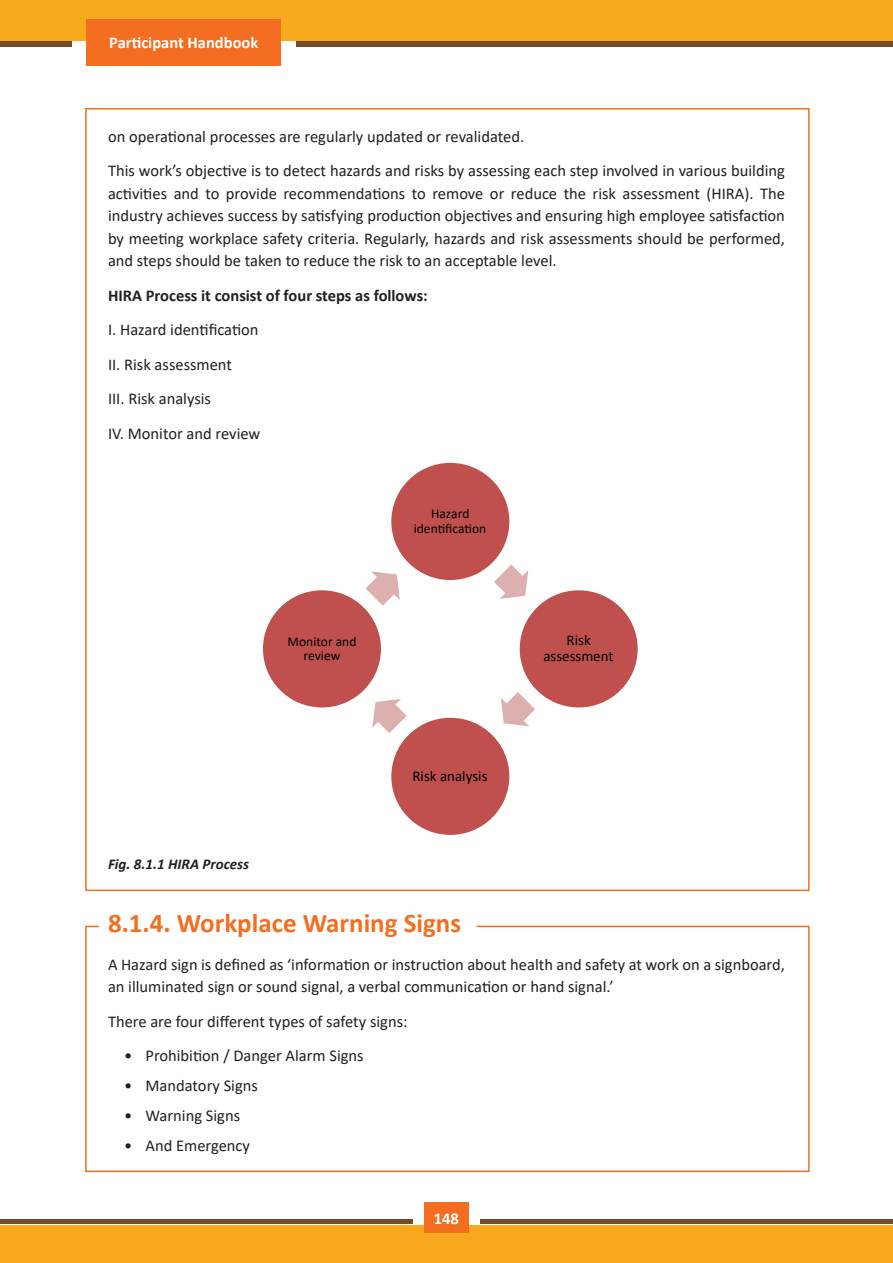
<style>
.page{position:relative;width:893px;height:1263px;background:#fff}
.page>*{position:absolute;margin:0;border:0;box-sizing:border-box;transform-origin:0 0}
.CHAPTER_POINT{font:700 27px "Calibri";color:#f36e21}
.t1{font:16.5px/22.5px "Calibri";color:#231f20;text-align:justify}
.t2{font:700 16.5px "Calibri";color:#231f20}
.t3{font:700 16.5px "Calibri";color:#fff}
.t4{font:15px/16.2px "Calibri";color:#000;text-align:center}
.t5{font:italic 700 15px "Calibri";color:#231f20}
.t6{font:13.5px/14.5px "Calibri";color:#000;text-align:center}
</style>
<div class="page">
<div style="left:0;top:1225px;width:893px;height:38px;background:#f7a81c"></div>
<hr style="left:481px;top:1219px;width:412px;height:4px;background:#744c27">
<hr style="left:0;top:1219px;width:413px;height:4px;background:#744c27">
<svg style="left:0;top:40px;width:72px;height:6px"></svg>
<svg style="left:296px;top:40px;width:597px;height:6px;background:#895b25"></svg>
<div style="left:0;top:0;width:893px;height:40px;background:#f7aa1b"></div>
<div style="left:87px;top:19px;width:194px;height:46px;background:#f36e21"></div>
<div style="left:424px;top:1202px;width:44px;height:30px;background:#f36e21"></div>
<div style="left:390px;top:461px;width:121px;height:120px;background:#bf504d;border-radius:50%"></div>
<div style="left:388px;top:460px;width:124px;height:123px;border:3px solid #fff;border-radius:50%"></div>
<svg style="left:494px;top:564px;width:34px;height:35px"></svg>
<div style="left:518px;top:589px;width:121px;height:120px;background:#bf504d;border-radius:50%"></div>
<div style="left:517px;top:587px;width:124px;height:123px;border:3px solid #fff;border-radius:50%"></div>
<svg style="left:501px;top:692px;width:34px;height:34px"></svg>
<div style="left:390px;top:716px;width:121px;height:120px;background:#bf504d;border-radius:50%"></div>
<div style="left:388px;top:715px;width:124px;height:123px;border:3px solid #fff;border-radius:50%"></div>
<svg style="left:372px;top:699px;width:35px;height:34px"></svg>
<div style="left:261px;top:589px;width:121px;height:120px;background:#bf504d;border-radius:50%"></div>
<div style="left:260px;top:587px;width:124px;height:123px;border:3px solid #fff;border-radius:50%"></div>
<svg style="left:366px;top:571px;width:34px;height:35px"></svg>
<svg style="left:85px;top:925px;width:725px;height:248px"></svg>
<p class="t3" style="left:109px;top:31px;width:151px">Participant Handbook</p>
<p class="t1" style="left:108px;top:124px;width:418px">on operational processes are regularly updated or revalidated.</p>
<p class="t1" style="left:108px;top:159px;width:678px">This work’s objective is to detect hazards and risks by assessing each step involved in various building activities and to provide recommendations to remove or reduce the risk assessment (HIRA). The industry achieves success by satisfying production objectives and ensuring high employee satisfaction by meeting workplace safety criteria. Regularly, hazards and risk assessments should be performed, and steps should be taken to reduce the risk to an acceptable level.</p>
<p class="t2" style="left:108px;top:283px;width:321px">HIRA Process it consist of four steps as follows:</p>
<p class="t1" style="left:108px;top:318px;width:152px">I. Hazard identification</p>
<p class="t1" style="left:108px;top:352px;width:126px">II. Risk assessment</p>
<p class="t1" style="left:108px;top:387px;width:105px">III. Risk analysis</p>
<p class="t1" style="left:108px;top:421px;width:154px">IV. Monitor and review</p>
<p class="t6" style="left:288px;top:633px;width:70px">Monitor and review</p>
<p class="t5" style="left:108px;top:854px;width:142px">Fig. 8.1.1 HIRA Process</p>
<p class="t6" style="left:414px;top:506px;width:74px">Hazard identification</p>
<p class="t4" style="left:412px;top:767px;width:76px">Risk analysis</p>
<p class="t4" style="left:543px;top:632px;width:72px">Risk assessment</p>
<p class="CHAPTER_POINT" style="left:108px;top:904px;width:355px">8.1.4. Workplace Warning Signs</p>
<p class="t1" style="left:108px;top:953px;width:678px">A Hazard sign is defined as ‘information or instruction about health and safety at work on a signboard, an illuminated sign or sound signal, a verbal communication or hand signal.’</p>
<p class="t1" style="left:108px;top:1010px;width:301px">There are four different types of safety signs:</p>
<p class="t1" style="left:124px;top:1044px;width:241px">• Prohibition / Danger Alarm Signs</p>
<p class="t1" style="left:124px;top:1074px;width:135px">• Mandatory Signs</p>
<p class="t1" style="left:124px;top:1104px;width:117px">• Warning Signs</p>
<p class="t1" style="left:124px;top:1134px;width:127px">• And Emergency</p>
<p class="t3" style="left:434px;top:1206px;width:27px">148</p>
</div>
